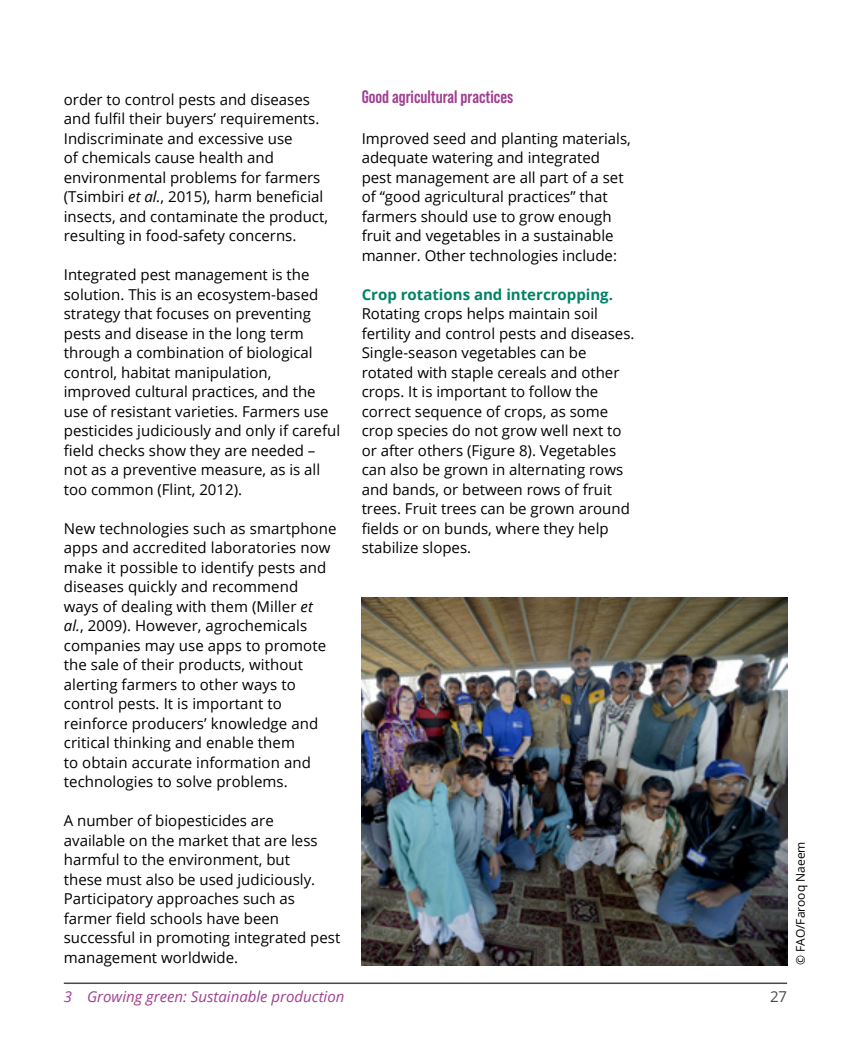
<style>
.page{position:relative;width:851px;height:1063px;background:#fff}
.page>*{position:absolute;margin:0;border:0;box-sizing:border-box;transform-origin:0 0}
.t1{font:700 18px "Bebas Neue Pro";color:#9f4191}
.t2{font:15px/19.5px "Open Sans";color:#000}
.t3{font:italic 15px "Open Sans";color:#9f4191}
.t4{font:700 15px "Open Sans";color:#008267}
.t5{font:15px "Open Sans";color:#4a4a49}
.t6{font:12px "Open Sans";color:#000}
.s1{font-style:italic}
</style>
<div class="page">
<hr style="left:64px;top:983px;width:723px;height:1px;background:#4a4a49">
<img style="left:361px;top:597px;width:426px;height:368px">
<p class="t2" style="left:64px;top:89px;width:266px">order to control pests and diseases and fulfil their buyers’ requirements.<br>Indiscriminate and excessive use<br>of chemicals cause health and environmental problems for farmers (Tsimbiri <span class="s1">et al.</span>, 2015), harm beneficial insects, and contaminate the product, resulting in food-safety concerns.</p>
<p class="t2" style="left:64px;top:264px;width:278px">Integrated pest management is the solution. This is an ecosystem-based strategy that focuses on preventing pests and disease in the long term through a combination of biological control, habitat manipulation, improved cultural practices, and the use of resistant varieties. Farmers use pesticides judiciously and only if careful field checks show they are needed – not as a preventive measure, as is all too common (Flint, 2012).</p>
<p class="t2" style="left:64px;top:518px;width:274px">New technologies such as smartphone apps and accredited laboratories now make it possible to identify pests and diseases quickly and recommend ways of dealing with them (Miller <span class="s1">et al.</span>, 2009). However, agrochemicals companies may use apps to promote the sale of their products, without alerting farmers to other ways to control pests. It is important to reinforce producers’ knowledge and critical thinking and enable them<br>to obtain accurate information and technologies to solve problems.</p>
<p class="t2" style="left:64px;top:810px;width:278px">A number of biopesticides are<br>available on the market that are less harmful to the environment, but<br>these must also be used judiciously.<br>Participatory approaches such as farmer field schools have been successful in promoting integrated pest management worldwide.</p>
<p class="t1" style="left:361px;top:86px;width:153px">Good agricultural practices</p>
<p class="t2" style="left:361px;top:128px;width:271px">Improved seed and planting materials, adequate watering and integrated pest management are all part of a set of “good agricultural practices” that farmers should use to grow enough fruit and vegetables in a sustainable manner. Other technologies include:</p>
<p class="t4" style="left:361px;top:284px;width:253px">Crop rotations and intercropping.</p>
<p class="t2" style="left:361px;top:303px;width:274px">Rotating crops helps maintain soil fertility and control pests and diseases.<br>Single-season vegetables can be rotated with staple cereals and other crops. It is important to follow the correct sequence of crops, as some crop species do not grow well next to or after others (Figure 8). Vegetables can also be grown in alternating rows and bands, or between rows of fruit trees. Fruit trees can be grown around fields or on bunds, where they help stabilize slopes.</p>
<p class="t3" style="left:64px;top:986px;width:282px">3 Growing green: Sustainable production</p>
<p class="t5" style="left:769px;top:986px;width:19px">27</p>
<p class="t6" style="left:792px;top:965px;width:125px;rotate:-90deg">© FAO/Farooq Naeem</p>
</div>
